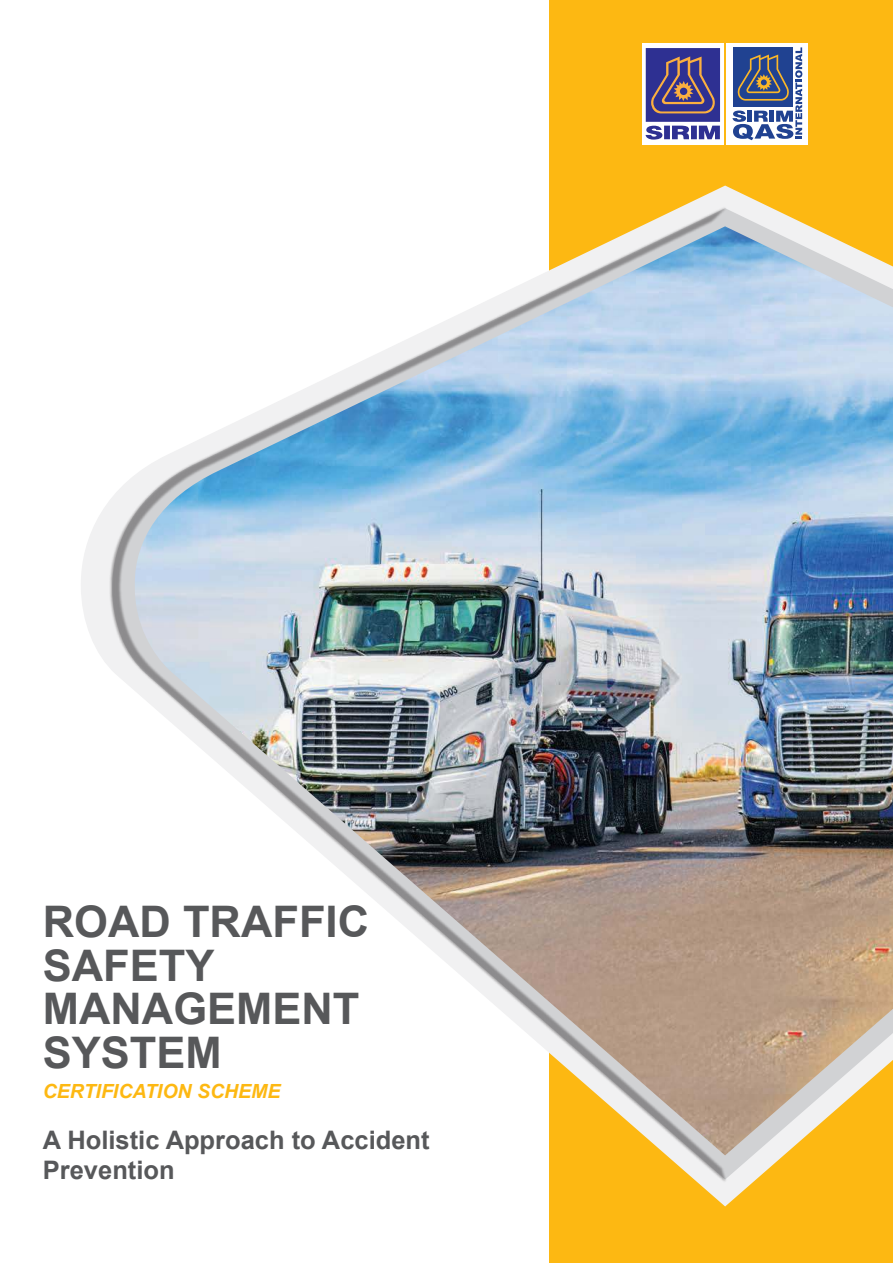
<style>
.page{position:relative;width:893px;height:1263px;background:#fff}
.page>*{position:absolute;margin:0;border:0;box-sizing:border-box;transform-origin:0 0}
.t1{font:700 43.5px/43.5px "Arial";color:#57585a}
.t2{font:700 25.5px/30px "Arial";color:#57585a}
.t3{font:italic 700 19.5px "Arial";color:#fdb812}
</style>
<div class="page">
<div style="left:550px;top:0;width:343px;height:1263px;background:#fdb812"></div>
<img style="left:81px;top:154px;width:698px;height:1080px">
<img style="left:135px;top:226px;width:758px;height:929px">
<div style="left:727px;top:43px;width:81px;height:101px;background:#fff"></div>
<svg style="left:732px;top:47px;width:70px;height:93px"></svg>
<div style="left:642px;top:43px;width:81px;height:101px;background:#fff"></div>
<svg style="left:646px;top:48px;width:74px;height:92px;background:#5c5390"></svg>
<h1 class="t1" style="left:43px;top:904px;width:328px">ROAD TRAFFIC<br>SAFETY<br>MANAGEMENT<br>SYSTEM</h1>
<p class="t3" style="left:43px;top:1083px;width:239px">CERTIFICATION SCHEME</p>
<p class="t2" style="left:43px;top:1127px;width:388px">A Holistic Approach to Accident<br>Prevention</p>
</div>
